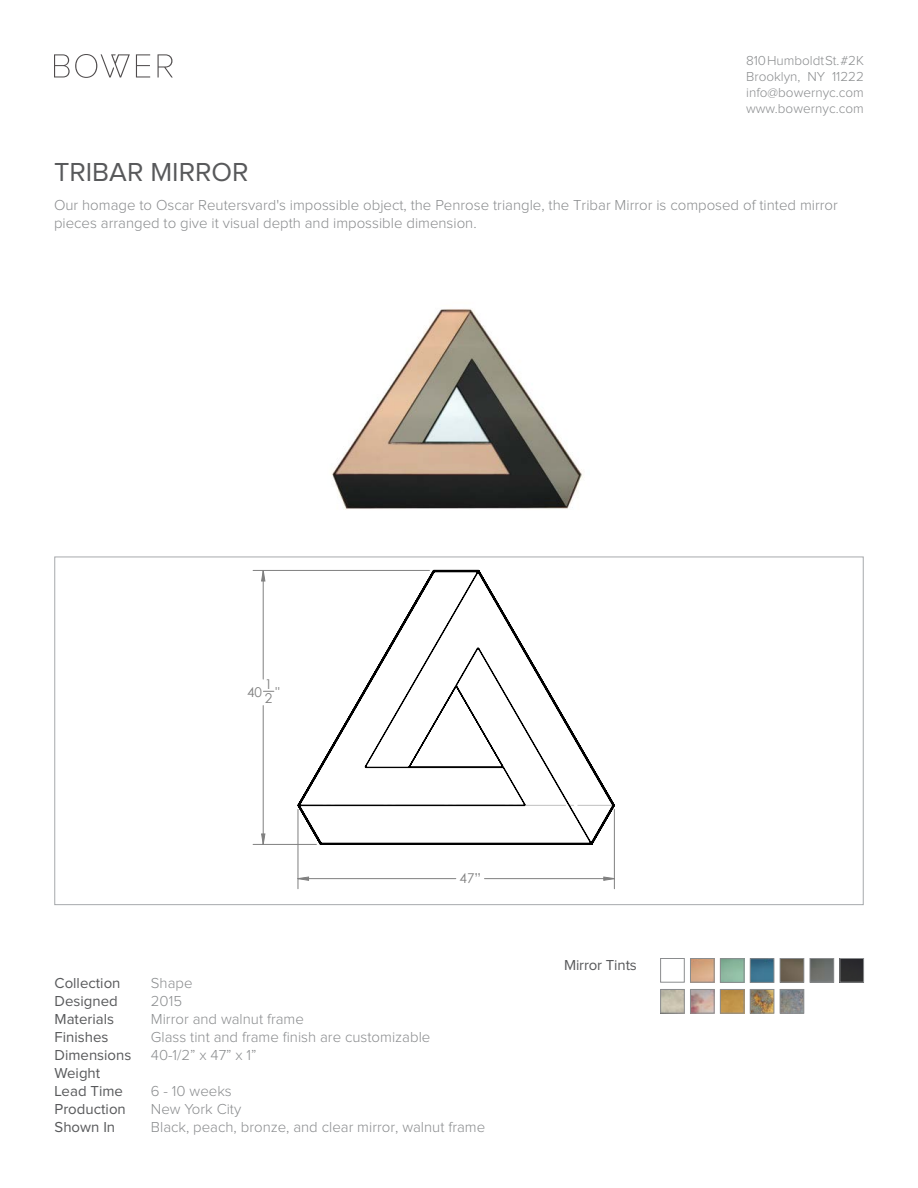
<style>
.page{position:relative;width:918px;height:1188px;background:#fff}
.page>*{position:absolute;margin:0;border:0;box-sizing:border-box;transform-origin:0 0}
.t1{font:27px "Proxima Nova";color:#58595b}
.t2{font:300 15px/18px "Proxima Nova";color:#8a8c8e}
.t3{font:15px/18px "Proxima Nova";color:#58595b}
.t4{font:300 13.5px/16.2px "Proxima Nova";color:#8a8c8e;text-align:justify}
.t5{font:13.5px/10.4px "Century Gothic";color:#808080}
</style>
<div class="page">
<svg style="left:136px;top:54px;width:14px;height:23px"></svg>
<svg style="left:158px;top:54px;width:15px;height:23px"></svg>
<svg style="left:54px;top:54px;width:76px;height:24px"></svg>
<div style="left:660px;top:958px;width:24px;height:24px;border:1px solid #8a8c8e"></div>
<img style="left:812px;top:960px;width:20px;height:20px">
<div style="left:810px;top:958px;width:24px;height:24px;border:1px solid #8a8c8e"></div>
<img style="left:842px;top:960px;width:20px;height:20px">
<div style="left:840px;top:958px;width:24px;height:24px;border:1px solid #8a8c8e"></div>
<img style="left:782px;top:960px;width:20px;height:20px">
<div style="left:780px;top:958px;width:24px;height:24px;border:1px solid #8a8c8e"></div>
<div style="left:690px;top:958px;width:24px;height:24px;border:1px solid #8a8c8e"></div>
<img style="left:752px;top:960px;width:20px;height:21px">
<div style="left:750px;top:958px;width:24px;height:25px;border:1px solid #8a8c8e"></div>
<div style="left:720px;top:958px;width:24px;height:25px;border:1px solid #8a8c8e"></div>
<img style="left:752px;top:991px;width:20px;height:20px">
<div style="left:750px;top:989px;width:24px;height:24px;border:1px solid #8a8c8e"></div>
<img style="left:782px;top:991px;width:20px;height:20px">
<div style="left:780px;top:989px;width:24px;height:24px;border:1px solid #8a8c8e"></div>
<div style="left:660px;top:989px;width:24px;height:24px;border:1px solid #8a8c8e"></div>
<img style="left:722px;top:991px;width:20px;height:20px">
<div style="left:720px;top:989px;width:24px;height:24px;border:1px solid #8a8c8e"></div>
<img style="left:692px;top:991px;width:20px;height:20px">
<div style="left:690px;top:989px;width:24px;height:24px;border:1px solid #8a8c8e"></div>
<img style="left:331px;top:309px;width:252px;height:201px">
<hr style="left:298px;top:809px;width:1px;height:80px;background:#808080">
<hr style="left:614px;top:809px;width:1px;height:80px;background:#808080">
<hr style="left:230px;top:543px;width:450px;height:1px;background:#c0c0c0">
<hr style="left:230px;top:543px;width:1px;height:377px;background:#c0c0c0">
<hr style="left:230px;top:1164px;width:450px;height:1px;background:#c0c0c0">
<hr style="left:917px;top:543px;width:1px;height:377px;background:#c0c0c0">
<hr style="left:253px;top:570px;width:177px;height:1px;background:#808080">
<hr style="left:253px;top:844px;width:63px;height:1px;background:#808080">
<svg style="left:297px;top:876px;width:318px;height:5px"></svg>
<svg style="left:261px;top:571px;width:13px;height:273px"></svg>
<svg style="left:297px;top:569px;width:318px;height:277px"></svg>
<p class="t4" style="left:746px;top:53px;width:119px">810HumboldtSt.#2K Brooklyn, NY 11222 info@bowernyc.com www.bowernyc.com</p>
<h1 class="t1" style="left:54px;top:160px;width:196px">TRIBAR MIRROR</h1>
<p class="t2" style="left:54px;top:196px;width:785px">Our homage to Oscar Reutersvard's impossible object, the Penrose triangle, the Tribar Mirror is composed of tinted mirror pieces arranged to give it visual depth and impossible dimension.</p>
<p class="t5" style="left:247px;top:686px;width:16px">40</p>
<p class="t5" style="left:265px;top:679px;width:16px">1<br>2"</p>
<p class="t5" style="left:460px;top:873px;width:23px">47”</p>
<p class="t3" style="left:55px;top:975px;width:78px">Collection<br>Designed<br>Materials<br>Finishes<br>Dimensions<br>Weight<br>Lead Time<br>Production<br>Shown In</p>
<p class="t2" style="left:151px;top:975px;width:281px">Shape<br>2015<br>Mirror and walnut frame<br>Glass tint and frame finish are customizable<br>40-1/2” x 47” x 1”</p>
<p class="t2" style="left:151px;top:1083px;width:336px">6 - 10 weeks<br>New York City<br>Black, peach, bronze, and clear mirror, walnut frame</p>
<p class="t3" style="left:564px;top:957px;width:74px">Mirror Tints</p>
</div>
